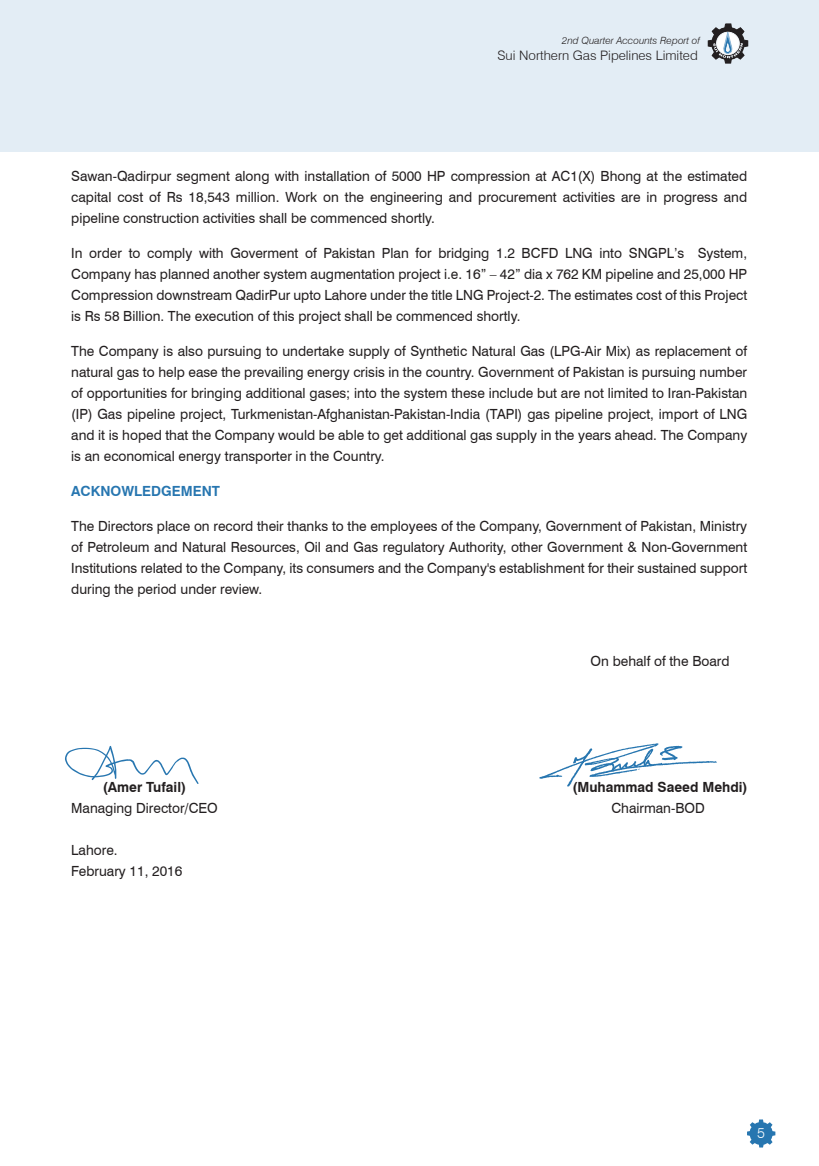
<style>
.page{position:relative;width:819px;height:1166px;background:#fff}
.page>*{position:absolute;margin:0;border:0;box-sizing:border-box;transform-origin:0 0}
.t1{font:14px/21px "Swiss 721 BT";color:#231f20;text-align:justify}
.t2{font:700 14px "Swiss 721 BT";color:#231f20}
.t3{font:700 14px "Swiss 721 BT";color:#2776b0}
.t4{font:300 expanded 14px "Swiss 721 BT";color:#fff;scale:.86 1}
.t5{font:300 12.95px "Swiss 721 BT";color:#231f20}
.t6{font:italic 300 9.97px "Swiss 721 BT";color:#231f20}
</style>
<div class="page">
<div style="left:0;top:0;width:819px;height:151px;background:#e3edf5"></div>
<svg style="left:747px;top:1119px;width:28px;height:28px"></svg>
<svg style="left:708px;top:23px;width:40px;height:41px"></svg>
<svg style="left:65px;top:746px;width:134px;height:38px"></svg>
<svg style="left:539px;top:743px;width:178px;height:43px"></svg>
<p class="t6" style="left:562px;top:34px;width:140px">2nd Quarter Accounts Report of</p>
<p class="t5" style="left:498px;top:47px;width:202px">Sui Northern Gas Pipelines Limited</p>
<p class="t1" style="left:71px;top:165px;width:678px">Sawan-Qadirpur segment along with installation of 5000 HP compression at AC1(X) Bhong at the estimated capital cost of Rs 18,543 million. Work on the engineering and procurement activities are in progress and pipeline construction activities shall be commenced shortly.</p>
<p class="t1" style="left:71px;top:242px;width:678px">In order to comply with Goverment of Pakistan Plan for bridging 1.2 BCFD LNG into SNGPL’s System, Company has planned another system augmentation project i.e. 16” – 42” dia x 762 KM pipeline and 25,000 HP Compression downstream QadirPur upto Lahore under the title LNG Project-2. The estimates cost of this Project is Rs 58 Billion. The execution of this project shall be commenced shortly.</p>
<p class="t1" style="left:71px;top:340px;width:678px">The Company is also pursuing to undertake supply of Synthetic Natural Gas (LPG-Air Mix) as replacement of natural gas to help ease the prevailing energy crisis in the country. Government of Pakistan is pursuing number of opportunities for bringing additional gases; into the system these include but are not limited to Iran-Pakistan (IP) Gas pipeline project, Turkmenistan-Afghanistan-Pakistan-India (TAPI) gas pipeline project, import of LNG and it is hoped that the Company would be able to get additional gas supply in the years ahead. The Company is an economical energy transporter in the Country.</p>
<p class="t3" style="left:71px;top:482px;width:150px">ACKNOWLEDGEMENT</p>
<p class="t1" style="left:71px;top:515px;width:678px">The Directors place on record their thanks to the employees of the Company, Government of Pakistan, Ministry of Petroleum and Natural Resources, Oil and Gas regulatory Authority, other Government &amp; Non-Government Institutions related to the Company, its consumers and the Company's establishment for their sustained support during the period under review.</p>
<p class="t1" style="left:591px;top:650px;width:141px">On behalf of the Board</p>
<p class="t2" style="left:103px;top:778px;width:85px">(Amer Tufail)</p>
<p class="t2" style="left:572px;top:778px;width:177px">(Muhammad Saeed Mehdi)</p>
<p class="t1" style="left:71px;top:797px;width:148px">Managing Director/CEO</p>
<p class="t1" style="left:611px;top:797px;width:95px">Chairman-BOD</p>
<p class="t1" style="left:71px;top:839px;width:113px">Lahore.<br>February 11, 2016</p>
<p class="t4" style="left:757px;top:1124px;width:11px">5</p>
</div>
